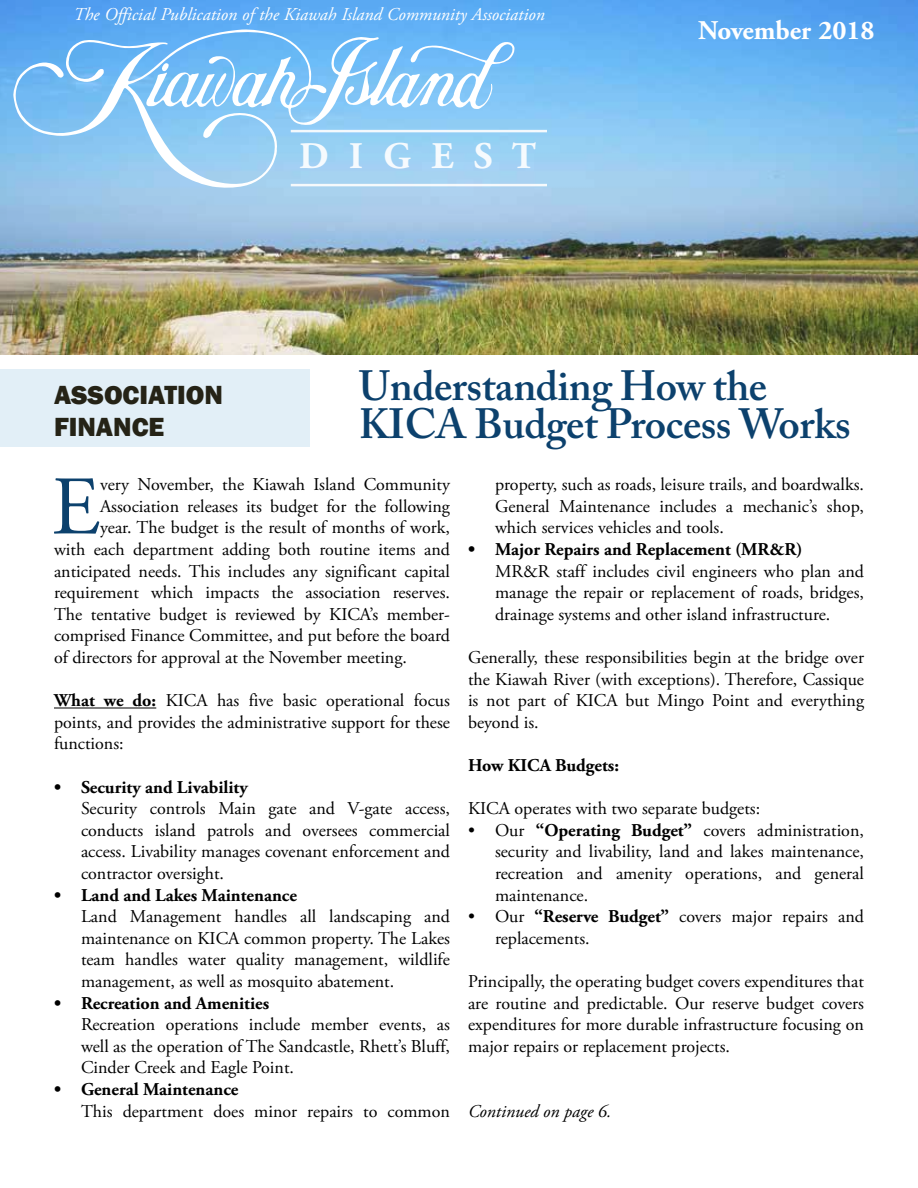
<style>
.page{position:relative;width:918px;height:1188px;background:#fff}
.page>*{position:absolute;margin:0;border:0;box-sizing:border-box;transform-origin:0 0}
.t1{font:83.1px "Adobe Garamond Pro";color:#0c416d}
.t2{font:600 42px/37.5px "Adobe Caslon Pro";letter-spacing:-.01em;color:#0c416d}
.t3{font:700 37.5px "Adobe Garamond Pro";color:#fff}
.t4{font:800 27px/32.4px "Franklin Gothic";color:#252316}
.t5{font:700 27px "Adobe Garamond Pro";color:#fff}
.t6{font:18px/21.6px "Adobe Garamond Pro";letter-spacing:-.005em;color:#000;text-align:justify}
.t7{font:700 18px "Adobe Garamond Pro";color:#000}
.t8{font:italic 18px "Adobe Garamond Pro";color:#fff}
.t9{font:italic 18px "Adobe Garamond Pro";color:#000}
.s1{font-weight:700}
</style>
<div class="page">
<img style="left:0;top:0;width:918px;height:354px">
<div style="left:289px;top:128px;width:260px;height:6px;background:#b5b087;opacity:.5"></div>
<div style="left:289px;top:182px;width:260px;height:6px;background:#b5b087;opacity:.5"></div>
<svg style="left:13px;top:29px;width:502px;height:159px;background:#92caf4"></svg>
<div style="left:0;top:369px;width:309px;height:78px;background:#e2eff7"></div>
<hr style="left:54px;top:708px;width:102px;height:1px;background:#000">
<p class="t8" style="left:73px;top:3px;width:473px">The Official Publication of the Kiawah Island Community Association</p>
<h3 class="t3" style="left:299px;top:134px;width:238px">D I G E S T</h3>
<h3 class="t5" style="left:698px;top:14px;width:178px">November 2018</h3>
<h3 class="t4" style="left:54px;top:378px;width:171px">ASSOCIATION<br>FINANCE</h3>
<h2 class="t2" style="left:359px;top:367px;width:493px">Understanding How the<br>KICA Budget Process Works</h2>
<h1 class="t1" style="left:52px;top:457px;width:50px">E</h1>
<p class="t6" style="left:100px;top:474px;width:351px">very November, the Kiawah Island Community</p>
<p class="t6" style="left:100px;top:496px;width:352px">Association releases its budget for the following</p>
<p class="t6" style="left:100px;top:518px;width:351px">year. The budget is the result of months of work,</p>
<p class="t6" style="left:54px;top:539px;width:398px">with each department adding both routine items and</p>
<p class="t6" style="left:54px;top:561px;width:398px">anticipated needs. This includes any significant capital</p>
<p class="t6" style="left:54px;top:582px;width:398px">requirement which impacts the association reserves.</p>
<p class="t6" style="left:54px;top:604px;width:398px">The tentative budget is reviewed by KICA’s member-</p>
<p class="t6" style="left:54px;top:626px;width:398px">comprised Finance Committee, and put before the board</p>
<p class="t6" style="left:54px;top:647px;width:354px">of directors for approval at the November meeting.</p>
<p class="t6" style="left:54px;top:690px;width:398px"><span class="s1">What we do:</span> KICA has five basic operational focus points, and provides the administrative support for these functions:</p>
<p class="t7" style="left:54px;top:776px;width:195px">• Security and Livability</p>
<p class="t6" style="left:81px;top:798px;width:371px">Security controls Main gate and V-gate access, conducts island patrols and oversees commercial access. Livability manages covenant enforcement and contractor oversight.</p>
<p class="t7" style="left:54px;top:884px;width:244px">• Land and Lakes Maintenance</p>
<p class="t6" style="left:81px;top:906px;width:370px">Land Management handles all landscaping and maintenance on KICA common property. The Lakes team handles water quality management, wildlife management, as well as mosquito abatement.</p>
<p class="t7" style="left:54px;top:992px;width:217px">• Recreation and Amenities</p>
<p class="t6" style="left:81px;top:1014px;width:370px">Recreation operations include member events, as well as the operation of The Sandcastle, Rhett’s Bluff, Cinder Creek and Eagle Point.</p>
<p class="t7" style="left:54px;top:1079px;width:186px">• General Maintenance</p>
<p class="t6" style="left:81px;top:1101px;width:370px">This department does minor repairs to common</p>
<p class="t6" style="left:495px;top:474px;width:371px">property, such as roads, leisure trails, and boardwalks.<br>General Maintenance includes a mechanic’s shop, which services vehicles and tools.</p>
<p class="t7" style="left:468px;top:539px;width:336px">• Major Repairs and Replacement (MR&amp;R)</p>
<p class="t6" style="left:495px;top:561px;width:371px">MR&amp;R staff includes civil engineers who plan and manage the repair or replacement of roads, bridges, drainage systems and other island infrastructure.</p>
<p class="t6" style="left:468px;top:647px;width:398px">Generally, these responsibilities begin at the bridge over the Kiawah River (with exceptions). Therefore, Cassique is not part of KICA but Mingo Point and everything beyond is.</p>
<p class="t7" style="left:468px;top:755px;width:153px">How KICA Budgets:</p>
<p class="t6" style="left:468px;top:798px;width:294px">KICA operates with two separate budgets:</p>
<p class="t6" style="left:495px;top:820px;width:371px;text-indent:-27px">• Our <span class="s1">“Operating Budget”</span> covers administration, security and livability, land and lakes maintenance, recreation and amenity operations, and general maintenance.</p>
<p class="t6" style="left:495px;top:906px;width:371px;text-indent:-27px">• Our <span class="s1">“Reserve Budget”</span> covers major repairs and replacements.</p>
<p class="t6" style="left:468px;top:971px;width:398px">Principally, the operating budget covers expenditures that are routine and predictable. Our reserve budget covers expenditures for more durable infrastructure focusing on major repairs or replacement projects.</p>
<p class="t9" style="left:468px;top:1100px;width:145px">Continued on page 6.</p>
</div>
